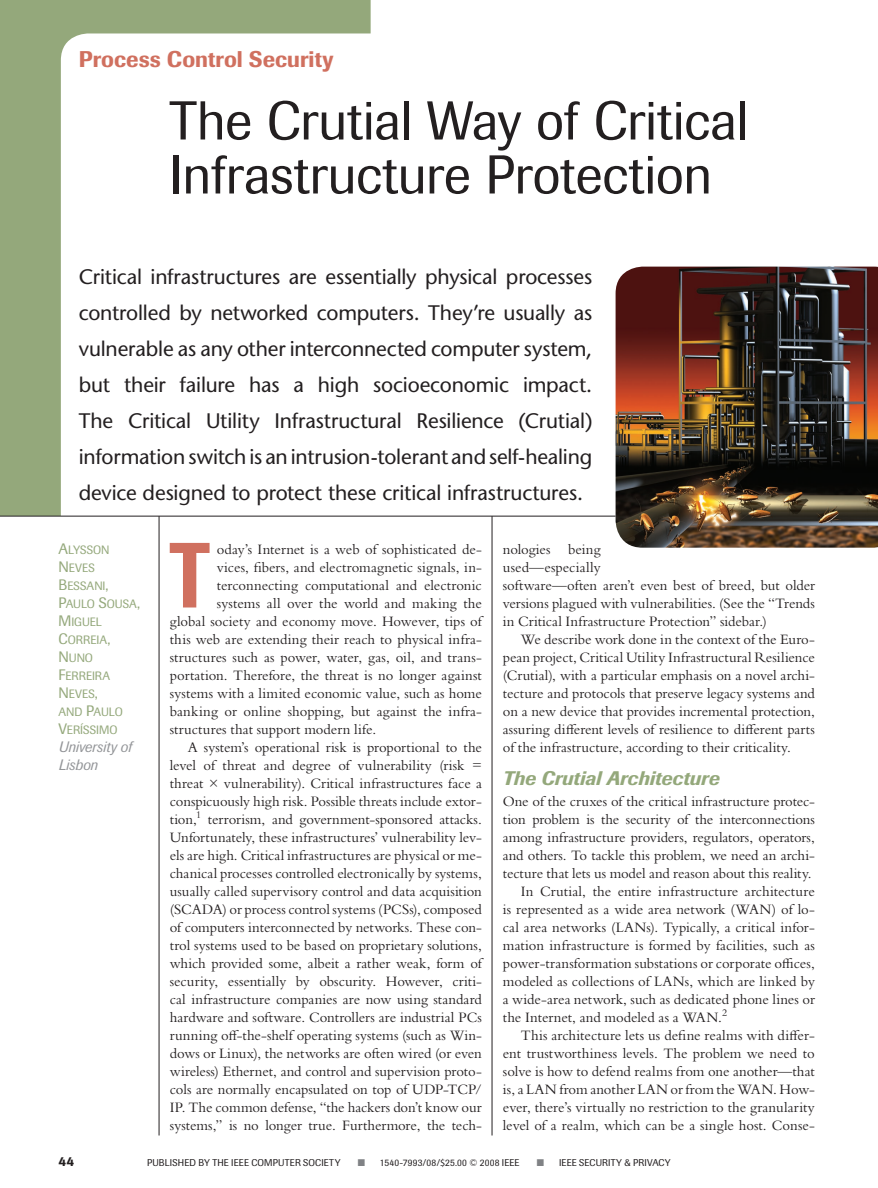
<style>
.page{position:relative;width:878px;height:1188px;background:#fff}
.page>*{position:absolute;margin:0;border:0;box-sizing:border-box;transform-origin:0 0}
.t1{font:500 91.5px "Imago";color:#d0705f;scale:.8 1}
.t2{font:54px/54px "Imago";letter-spacing:-.01em;color:#231f20}
.t3{font:500 22.5px "Imago";letter-spacing:.005em;color:#d0705f}
.t4{font:500 21px/36px "Stone Sans Std";letter-spacing:-.01em;color:#231f20;text-align:justify}
.t5{font:italic 500 19.5px "Imago";letter-spacing:.005em;color:#94a87b}
.t6{font:15px/18px "Bembo Std";color:#231f20}
.t7{font:italic 15px/18px "Imago";color:#939598}
.t8{font:500 13.5px "Imago";color:#231f20}
.t9{font:12px/18px "Imago";color:#94a87b}
.t10{font:9.75px "Imago";letter-spacing:.02em;color:#231f20}
.s1{font-size:15px}
.s2{color:#808285}
</style>
<div class="page">
<svg style="left:0;top:0;width:370px;height:516px"></svg>
<hr style="left:0;top:516px;width:814px;height:1px;background:#231f20">
<hr style="left:159px;top:516px;width:1px;height:620px;background:#231f20">
<hr style="left:491px;top:516px;width:1px;height:620px;background:#231f20">
<img style="left:615px;top:267px;width:263px;height:281px">
<h3 class="t3" style="left:79px;top:46px;width:256px">Process Control Security</h3>
<h2 class="t2" style="left:170px;top:94px;width:580px">THE CRUTIAL WAY OF CRITICAL<br>INFRASTRUCTURE PROTECTION</h2>
<p class="t4" style="left:79px;top:258px;width:515px">Critical infrastructures are essentially physical processes controlled by networked computers. They’re usually as vulnerable as any other interconnected computer system, but their failure has a high socioeconomic impact.<br>The Critical Utility Infrastructural Resilience (Crutial) information switch is an intrusion-tolerant and self-healing device designed to protect these critical infrastructures.</p>
<h1 class="t1" style="left:170px;top:520px;width:51px">T</h1>
<p class="t6" style="left:217px;top:540px;width:266px">oday’s Internet is a web of sophisticated de-</p>
<p class="t9" style="left:58px;top:540px;width:83px"><span class="s1">A</span>LYSSON<br><span class="s1">N</span> EVES<br><span class="s1">B</span>ESSANI<span class="s1">,<br>P</span>AULO <span class="s1">S</span>OUSA<span class="s1">,<br>M</span>IGUEL<br><span class="s1">C</span>ORREIA<span class="s1">,<br>N</span>UNO<br><span class="s1">F</span>ERREIRA<br><span class="s1">N</span> EVES<span class="s1">,<br></span>AND <span class="s1">P</span>AULO<br><span class="s1">V</span>ERÍSSIMO</p>
<p class="t7" style="left:58px;top:737px;width:75px">University of<br>Lisbon</p>
<p class="t6" style="left:503px;top:540px;width:313px">nologies being<br>used—-especially<br>software—often aren’t even best of breed, but older versions plagued with vulnerabilities. (See the “Trends in Critical Infrastructure Protection” sidebar.)</p>
<p class="t6" style="left:503px;top:630px;width:313px;text-align:justify;text-indent:18px">We describe work done in the context of the Euro&shy;pean project, Critical Utility Infrastructural Resilience (Crutial), with a particular emphasis on a novel archi&shy;tecture and protocols that preserve legacy systems and on a new device that provides incremental protection, assuring different levels of resilience to different parts of the infrastructure, according to their criticality.</p>
<h3 class="t5" style="left:503px;top:766px;width:218px">The Crutial Architecture</h3>
<p class="t6" style="left:503px;top:792px;width:313px">One of the cruxes of the critical infrastructure protec-</p>
<p class="t6" style="left:503px;top:810px;width:313px">tion problem is the security of the interconnections</p>
<p class="t6" style="left:503px;top:828px;width:313px">among infrastructure providers, regulators, operators,</p>
<p class="t6" style="left:503px;top:846px;width:313px">and others. To tackle this problem, we need an archi-</p>
<p class="t6" style="left:503px;top:864px;width:310px">tecture that lets us model and reason about this reality.</p>
<p class="t6" style="left:521px;top:882px;width:295px">In Crutial, the entire infrastructure architecture</p>
<p class="t6" style="left:503px;top:900px;width:313px">is represented as a wide area network (WAN) of lo-</p>
<p class="t6" style="left:503px;top:918px;width:313px">cal area networks (LANs). Typically, a critical infor-</p>
<p class="t6" style="left:503px;top:936px;width:313px">mation infrastructure is formed by facilities, such as</p>
<p class="t6" style="left:503px;top:954px;width:313px">power-transformation substations or corporate offices,</p>
<p class="t6" style="left:503px;top:972px;width:313px">modeled as collections of LANs, which are linked by</p>
<p class="t6" style="left:503px;top:990px;width:313px">a wide-area network, such as dedicated phone lines or</p>
<p class="t6" style="left:503px;top:1008px;width:226px">the Internet, and modeled as a WAN.<sup>2</sup></p>
<p class="t6" style="left:521px;top:1026px;width:295px">This architecture lets us define realms with differ-</p>
<p class="t6" style="left:503px;top:1044px;width:313px">ent trustworthiness levels. The problem we need to</p>
<p class="t6" style="left:503px;top:1062px;width:313px">solve is how to defend realms from one another—that</p>
<p class="t6" style="left:503px;top:1080px;width:313px">is, a LAN from another LAN or from the WAN. How-</p>
<p class="t6" style="left:503px;top:1098px;width:313px">ever, there’s virtually no restriction to the granularity</p>
<p class="t6" style="left:503px;top:1116px;width:313px">level of a realm, which can be a single host. Conse-</p>
<p class="t6" style="left:217px;top:558px;width:266px">vices, fibers, and electromagnetic signals, in-</p>
<p class="t6" style="left:217px;top:576px;width:266px">terconnecting computational and electronic</p>
<p class="t6" style="left:217px;top:594px;width:266px">systems all over the world and making the</p>
<p class="t6" style="left:170px;top:612px;width:313px">global society and economy move. However, tips of</p>
<p class="t6" style="left:170px;top:630px;width:313px">this web are extending their reach to physical infra-</p>
<p class="t6" style="left:170px;top:648px;width:313px">structures such as power, water, gas, oil, and trans-</p>
<p class="t6" style="left:170px;top:666px;width:313px">portation. Therefore, the threat is no longer against</p>
<p class="t6" style="left:170px;top:684px;width:313px">systems with a limited economic value, such as home</p>
<p class="t6" style="left:170px;top:702px;width:313px">banking or online shopping, but against the infra-</p>
<p class="t6" style="left:170px;top:720px;width:208px">structures that support modern life.</p>
<p class="t6" style="left:188px;top:738px;width:295px">A system’s operational risk is proportional to the</p>
<p class="t6" style="left:170px;top:756px;width:313px">level of threat and degree of vulnerability (risk =</p>
<p class="t6" style="left:170px;top:774px;width:313px">threat × vulnerability). Critical infrastructures face a</p>
<p class="t6" style="left:170px;top:792px;width:313px">conspicuously high risk. Possible threats include extor-</p>
<p class="t6" style="left:170px;top:810px;width:313px">tion,<sup>1</sup> terrorism, and government-sponsored attacks.</p>
<p class="t6" style="left:170px;top:828px;width:313px">Unfortunately, these infrastructures’ vulnerability lev-</p>
<p class="t6" style="left:170px;top:846px;width:313px">els are high. Critical infrastructures are physical or me-</p>
<p class="t6" style="left:170px;top:864px;width:313px">chanical processes controlled electronically by systems,</p>
<p class="t6" style="left:170px;top:882px;width:313px">usually called supervisory control and data acquisition</p>
<p class="t6" style="left:170px;top:900px;width:313px">(Scada) or process control systems (PCSs), composed</p>
<p class="t6" style="left:170px;top:918px;width:313px">of computers interconnected by networks. These con-</p>
<p class="t6" style="left:170px;top:936px;width:313px">trol systems used to be based on proprietary solutions,</p>
<p class="t6" style="left:170px;top:954px;width:313px">which provided some, albeit a rather weak, form of</p>
<p class="t6" style="left:170px;top:972px;width:313px">security, essentially by obscurity. However, criti-</p>
<p class="t6" style="left:170px;top:990px;width:313px">cal infrastructure companies are now using standard</p>
<p class="t6" style="left:170px;top:1008px;width:313px">hardware and software. Controllers are industrial PCs</p>
<p class="t6" style="left:170px;top:1026px;width:313px">running off-the-shelf operating systems (such as Win-</p>
<p class="t6" style="left:170px;top:1044px;width:313px">dows or Linux), the networks are often wired (or even</p>
<p class="t6" style="left:170px;top:1062px;width:313px">wireless) Ethernet, and control and supervision proto-</p>
<p class="t6" style="left:170px;top:1080px;width:313px">cols are normally encapsulated on top of UDP-TCP/</p>
<p class="t6" style="left:170px;top:1098px;width:313px">IP. The common defense, “the hackers don’t know our</p>
<p class="t6" style="left:170px;top:1116px;width:313px">systems,” is no longer true. Furthermore, the tech-</p>
<p class="t8" style="left:58px;top:1153px;width:17px">44</p>
<p class="t10" style="left:147px;top:1156px;width:86px">PUBLISHED BY THE IEEE</p>
<p class="t10" style="left:251px;top:1156px;width:91px">COMPUTER SOCIETY</p>
<p class="t10" style="left:358px;top:1156px;width:146px"><span class="s2">■</span> 1540-7993/08/$25.00 © 2008 IEEE</p>
<p class="t10" style="left:537px;top:1156px;width:12px"><span class="s2">■</span> IEEES</p>
<p class="t10" style="left:584px;top:1156px;width:87px">ECURITY &amp; PRIVACY</p>
</div>
